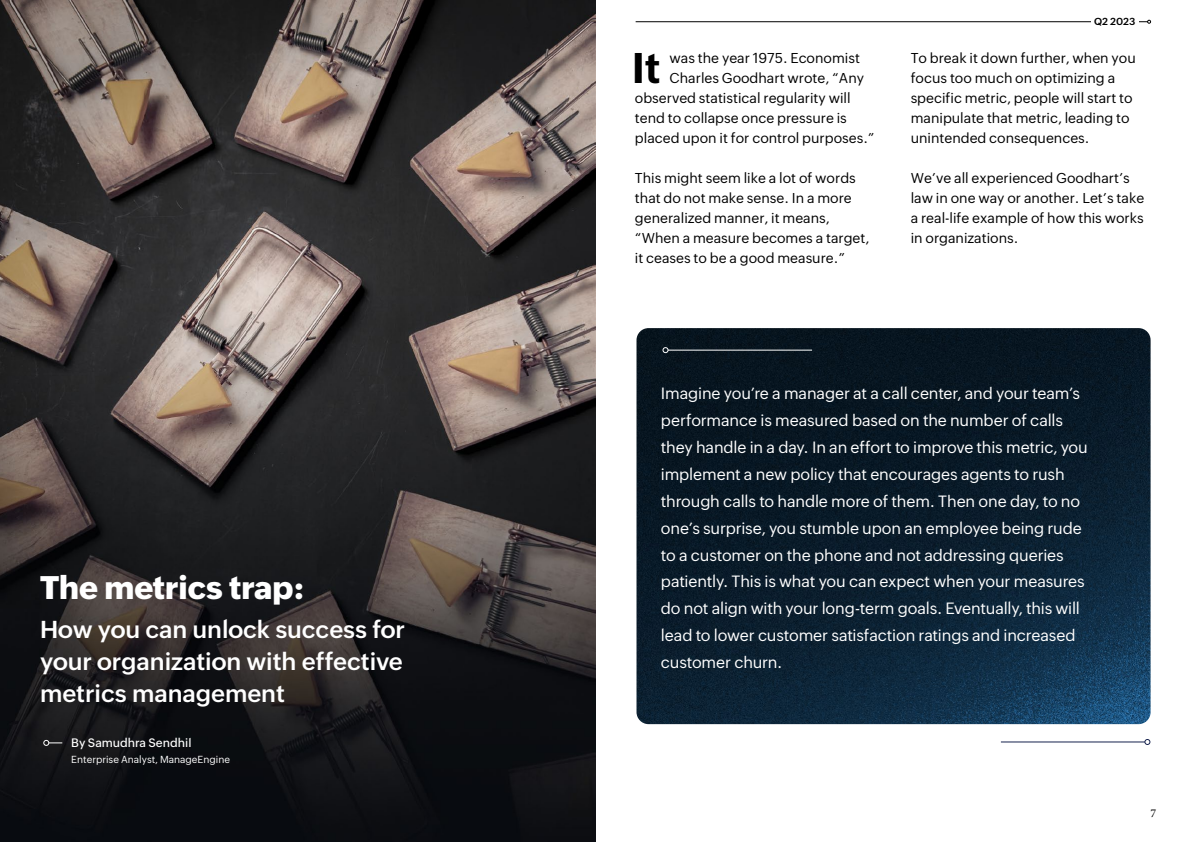
<style>
.page{position:relative;width:1191px;height:842px;background:#fff}
.page>*{position:absolute;margin:0;border:0;box-sizing:border-box;transform-origin:0 0}
.t1{font:700 42px "Zoho Puvi";color:#000}
.t2{font:800 32px "Zoho Puvi";color:#fff}
.t3{font:600 24px/32px "Zoho Puvi";color:#fff;text-align:justify}
.t4{font:16px/27px "Zoho Puvi";letter-spacing:-.01em;color:#fff}
.t5{font:14px/20px "Zoho Puvi";color:#000}
.t6{font:500 12px "Zoho Puvi";color:#fff}
.t7{font:12px "Minion Pro";color:#000}
.t8{font:10px "Zoho Puvi";color:#fff}
.t9{font:600 10px "Zoho Puvi";color:#000}
</style>
<div class="page">
<hr style="left:635px;top:21px;width:512px;height:1px;background:#000">
<div style="left:1091px;top:18px;width:47px;height:8px;background:#fff"></div>
<hr style="left:1001px;top:741px;width:144px;height:1px;background:#16224e">
<svg style="left:1144px;top:739px;width:6px;height:6px"></svg>
<img style="left:0;top:0;width:595px;height:842px">
<svg style="left:43px;top:740px;width:19px;height:6px"></svg>
<img style="left:636px;top:328px;width:514px;height:396px">
<hr style="left:668px;top:350px;width:144px;height:1px;background:#fff">
<svg style="left:662px;top:347px;width:6px;height:6px"></svg>
<h2 class="t2" style="left:40px;top:562px;width:266px">The metrics trap:</h2>
<h3 class="t3" style="left:40px;top:611px;width:367px">How you can unlock success for your organization with effective metrics management</h3>
<p class="t6" style="left:71px;top:734px;width:122px">By Samudhra Sendhil</p>
<p class="t8" style="left:71px;top:752px;width:160px">Enterprise Analyst, ManageEngine</p>
<h1 class="t1" style="left:632px;top:36px;width:31px">It</h1>
<p class="t5" style="left:669px;top:47px;width:192px">was the year 1975. Economist</p>
<p class="t5" style="left:669px;top:67px;width:196px">Charles Goodhart wrote, “Any</p>
<p class="t5" style="left:635px;top:87px;width:217px">observed statistical regularity will</p>
<p class="t5" style="left:635px;top:107px;width:213px">tend to collapse once pressure is</p>
<p class="t5" style="left:635px;top:127px;width:241px">placed upon it for control purposes.”</p>
<p class="t5" style="left:635px;top:167px;width:236px">This might seem like a lot of words that do not make sense. In a more generalized manner, it means, “When a measure becomes a target, it ceases to be a good measure.”</p>
<p class="t9" style="left:1094px;top:13px;width:43px">Q2 2023</p>
<p class="t5" style="left:910px;top:47px;width:227px">To break it down further, when you focus too much on optimizing a specific metric, people will start to manipulate that metric, leading to unintended consequences.</p>
<p class="t5" style="left:910px;top:167px;width:235px">We’ve all experienced Goodhart’s law in one way or another. Let’s take a real-life example of how this works in organizations.</p>
<p class="t4" style="left:661px;top:378px;width:428px">Imagine you’re a manager at a call center, and your team’s performance is measured based on the number of calls they handle in a day. In an effort to improve this metric, you implement a new policy that encourages agents to rush through calls to handle more of them. Then one day, to no one’s surprise, you stumble upon an employee being rude to a customer on the phone and not addressing queries patiently. This is what you can expect when your measures do not align with your long-term goals. Eventually, this will lead to lower customer satisfaction ratings and increased customer churn.</p>
<p class="t7" style="left:1150px;top:805px;width:7px">7</p>
</div>
